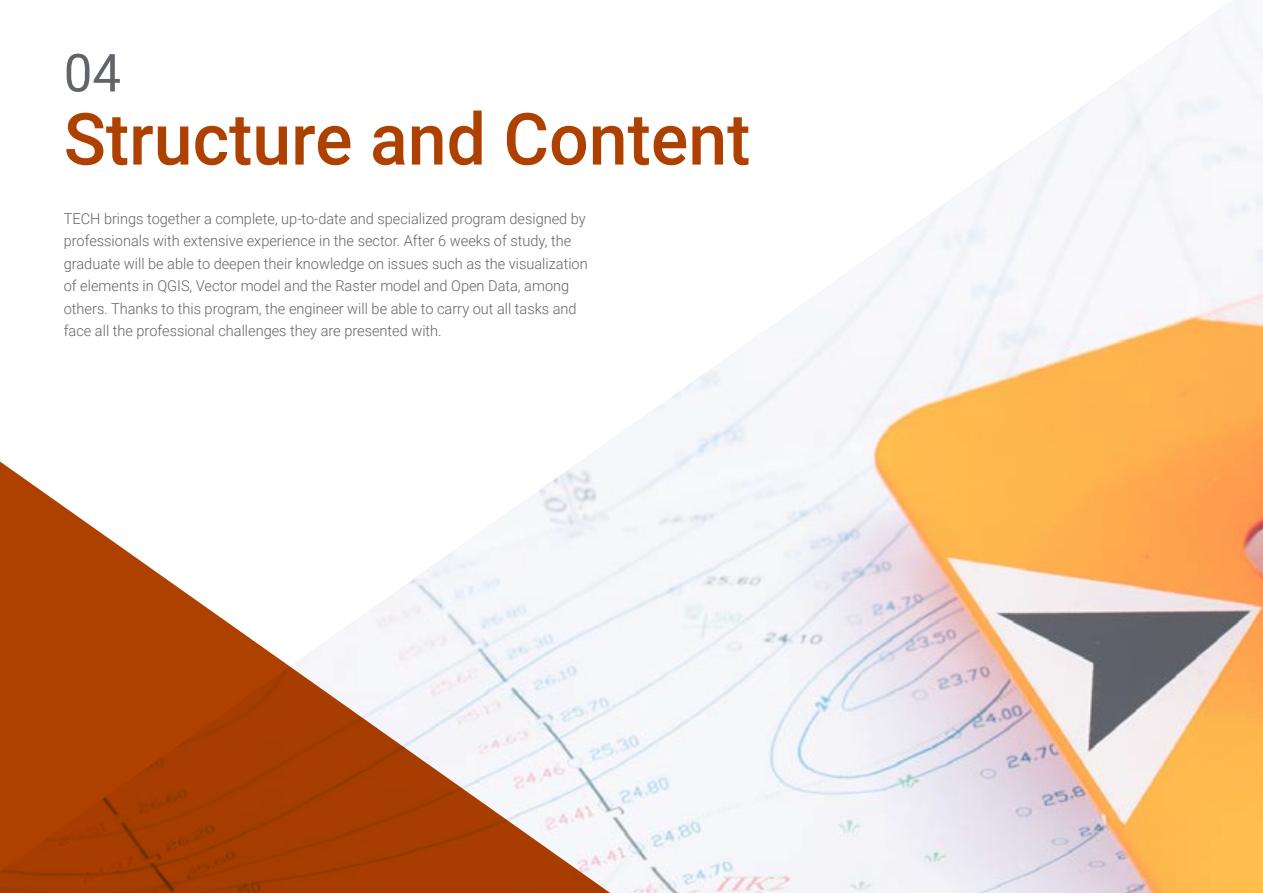
<style>
.page{position:relative;width:1263px;height:893px;background:#fff}
.page>*{position:absolute;margin:0;border:0;box-sizing:border-box;transform-origin:0 0}
.t1{font:500 72px "Roboto";color:#ae4000}
.t2{font:52.5px "Roboto";color:#61646a}
.t3{font:300 15px/22.5px "Roboto";color:#61646a}
</style>
<div class="page">
<img style="left:603px;top:0;width:660px;height:893px">
<svg style="left:0;top:446px;width:640px;height:447px"></svg>
<h2 class="t2" style="left:64px;top:36px;width:59px">04</h2>
<h1 class="t1" style="left:64px;top:89px;width:688px">Structure and Content</h1>
<p class="t3" style="left:64px;top:207px;width:525px">TECH brings together a complete, up-to-date and specialized program designed by professionals with extensive experience in the sector. After 6 weeks of study, the graduate will be able to deepen their knowledge on issues such as the visualization of elements in QGIS, Vector model and the Raster model and Open Data, among others. Thanks to this program, the engineer will be able to carry out all tasks and face all the professional challenges they are presented with.</p>
</div>
